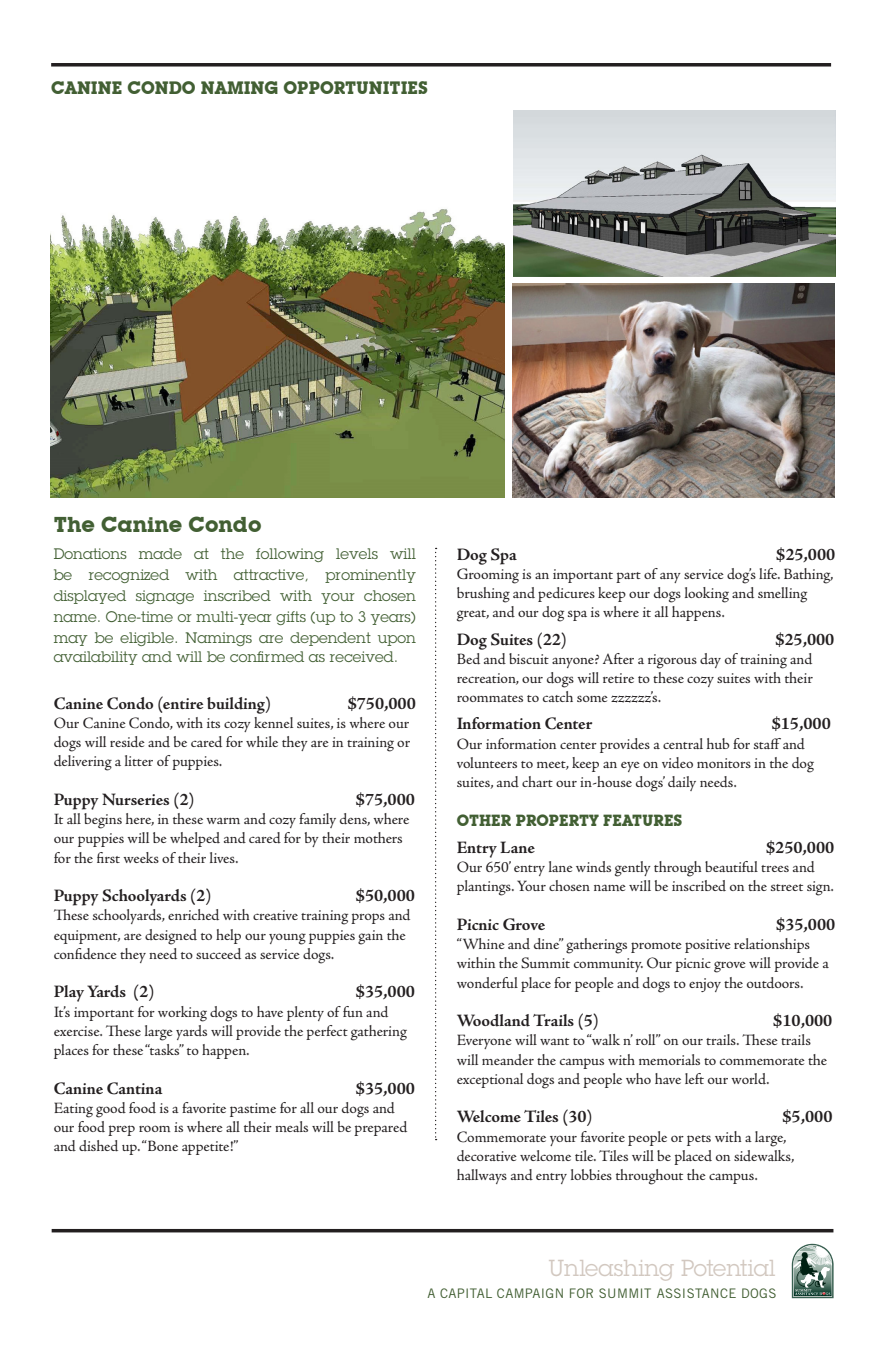
<style>
.page{position:relative;width:882px;height:1355px;background:#fff}
.page>*{position:absolute;margin:0;border:0;box-sizing:border-box;transform-origin:0 0}
.t1{font:22.75px "Lubalin Graph";letter-spacing:.01em;color:#d2c8c0}
.t2{font:700 21px "Lubalin Graph IT Cby BT";color:#425f33}
.t3{font:700 17.5px "Adobe Jenson Pro";letter-spacing:-.005em;color:#231f20}
.t4{font:700 17.5px "Lubalin Graph IT Cby BT";letter-spacing:-.005em;color:#425f33}
.t5{font:15.75px/19.2px "Adobe Jenson Pro";letter-spacing:-.005em;color:#231f20}
.t6{font:700 15.75px "Lubalin Graph IT Cby BT";letter-spacing:-.005em;color:#425f33}
.t7{font:14.88px/21px "Lubalin Graph";letter-spacing:.005em;color:#425f33;text-align:justify}
.t8{font:13.12px "Trade Gothic";letter-spacing:.025em;color:#425f33}
</style>
<div class="page">
<svg style="left:435px;top:548px;width:2px;height:592px"></svg>
<hr style="left:51px;top:63px;width:780px;height:3px;background:#231f20">
<img style="left:51px;top:209px;width:453px;height:288px">
<img style="left:513px;top:110px;width:322px;height:166px">
<svg style="left:52px;top:1228px;width:781px;height:4px;fill:#231f20"></svg>
<svg style="left:792px;top:1243px;width:42px;height:55px"></svg>
<img style="left:513px;top:284px;width:322px;height:214px">
<p class="t4" style="left:51px;top:77px;width:378px">CANINE CONDO NAMING OPPORTUNITIES</p>
<p class="t2" style="left:54px;top:512px;width:209px">The Canine Condo</p>
<p class="t7" style="left:54px;top:543px;width:364px">Donations made at the following levels will be recognized with attractive, prominently displayed signage inscribed with your chosen name. One-time or multi-year gifts (up to 3 years) may be eligible. Namings are dependent upon</p>
<p class="t7" style="left:54px;top:646px;width:346px">availability and will be confirmed as received.</p>
<p class="t3" style="left:54px;top:693px;width:219px">Canine Condo (entire building)</p>
<p class="t3" style="left:348px;top:693px;width:70px">$750,000</p>
<p class="t5" style="left:54px;top:713px;width:358px;text-align:justify">Our Canine Condo, with its cozy kennel suites, is where our dogs will reside and be cared for while they are in training or delivering a litter of puppies.</p>
<p class="t3" style="left:54px;top:789px;width:142px">Puppy Nurseries (2)</p>
<p class="t3" style="left:356px;top:789px;width:61px">$75,000</p>
<p class="t5" style="left:54px;top:810px;width:357px">It all begins here, in these warm and cozy family dens, where our puppies will be whelped and cared for by their mothers for the first weeks of their lives.</p>
<p class="t3" style="left:54px;top:885px;width:159px">Puppy Schoolyards (2)</p>
<p class="t3" style="left:356px;top:885px;width:61px">$50,000</p>
<p class="t5" style="left:54px;top:906px;width:358px">These schoolyards, enriched with creative training props and equipment, are designed to help our young puppies gain the confidence they need to succeed as service dogs.</p>
<p class="t3" style="left:54px;top:982px;width:102px">Play Yards (2)</p>
<p class="t3" style="left:356px;top:982px;width:61px">$35,000</p>
<p class="t5" style="left:54px;top:1002px;width:355px">It’s important for working dogs to have plenty of fun and exercise. These large yards will provide the perfect gathering places for these “tasks” to happen.</p>
<p class="t3" style="left:54px;top:1078px;width:110px">Canine Cantina</p>
<p class="t3" style="left:356px;top:1078px;width:61px">$35,000</p>
<p class="t5" style="left:54px;top:1098px;width:355px">Eating good food is a favorite pastime for all our dogs and our food prep room is where all their meals will be prepared and dished up. “Bone appetite!”</p>
<p class="t3" style="left:457px;top:544px;width:62px">Dog Spa</p>
<p class="t3" style="left:776px;top:544px;width:61px">$25,000</p>
<p class="t5" style="left:457px;top:564px;width:378px">Grooming is an important part of any service dog’s life. Bathing, brushing and pedicures keep our dogs looking and smelling great, and our dog spa is where it all happens.</p>
<p class="t3" style="left:457px;top:629px;width:112px">Dog Suites (22)</p>
<p class="t3" style="left:775px;top:629px;width:61px">$25,000</p>
<p class="t5" style="left:457px;top:649px;width:358px;text-align:justify">Bed and biscuit anyone? After a rigorous day of training and recreation, our dogs will retire to these cozy suites with their roommates to catch some zzzzzz’s.</p>
<p class="t3" style="left:457px;top:714px;width:137px">Information Center</p>
<p class="t3" style="left:772px;top:714px;width:61px">$15,000</p>
<p class="t5" style="left:457px;top:734px;width:359px">Our information center provides a central hub for staff and volunteers to meet, keep an eye on video monitors in the dog suites, and chart our in-house dogs’ daily needs.</p>
<p class="t6" style="left:457px;top:810px;width:227px">OTHER PROPERTY FEATURES</p>
<p class="t3" style="left:457px;top:837px;width:80px">Entry Lane</p>
<p class="t3" style="left:766px;top:837px;width:70px">$250,000</p>
<p class="t5" style="left:457px;top:858px;width:379px">Our 650’ entry lane winds gently through beautiful trees and plantings. Your chosen name will be inscribed on the street sign.</p>
<p class="t3" style="left:457px;top:914px;width:90px">Picnic Grove</p>
<p class="t3" style="left:776px;top:914px;width:61px">$35,000</p>
<p class="t5" style="left:457px;top:935px;width:374px">“Whine and dine” gatherings promote positive relationships within the Summit community. Our picnic grove will provide a wonderful place for people and dogs to enjoy the outdoors.</p>
<p class="t3" style="left:457px;top:1010px;width:144px">Woodland Trails (5)</p>
<p class="t3" style="left:773px;top:1010px;width:61px">$10,000</p>
<p class="t5" style="left:457px;top:1031px;width:372px">Everyone will want to “walk n’ roll” on our trails. These trails will meander the campus with memorials to commemorate the exceptional dogs and people who have left our world.</p>
<p class="t3" style="left:457px;top:1107px;width:137px">Welcome Tiles (30)</p>
<p class="t3" style="left:783px;top:1107px;width:52px">$5,000</p>
<p class="t5" style="left:457px;top:1127px;width:339px">Commemorate your favorite people or pets with a large, decorative welcome tile. Tiles will be placed on sidewalks, hallways and entry lobbies throughout the campus.</p>
<p class="t1" style="left:548px;top:1253px;width:229px">Unleashing Potential</p>
<p class="t8" style="left:427px;top:1285px;width:351px">A CAPITAL CAMPAIGN FOR SUMMIT ASSISTANCE DOGS</p>
</div>
